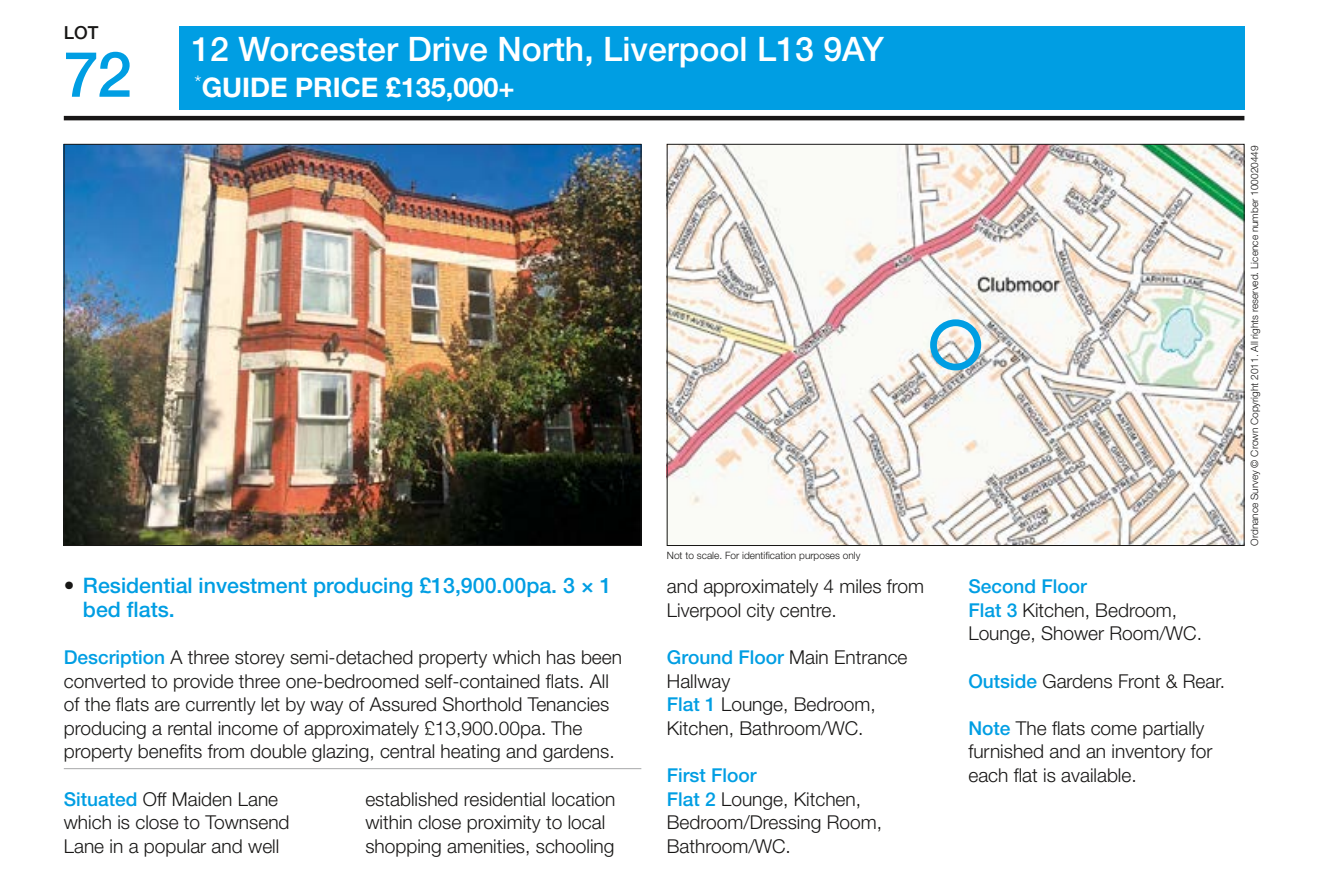
<style>
.page{position:relative;width:1340px;height:882px;background:#fff}
.page>*{position:absolute;margin:0;border:0;box-sizing:border-box;transform-origin:0 0}
.t1{font:500 63px "Helvetica Neue LT Std";color:#009ee3}
.t2{font:500 33.75px "Helvetica Neue LT Std";color:#fff}
.t3{font:700 27px "Helvetica Neue LT Std";color:#fff}
.t4{font:500 21.38px/23.6px "Helvetica Neue LT Std";color:#009ee3}
.t5{font:300 19.12px/23.6px "Helvetica Neue LT Std";color:#181716}
.t6{font:500 18px "Helvetica Neue LT Std";color:#181716}
.t7{font:300 10.12px "Helvetica Neue LT Std";color:#181716}
.s1{color:#181716}
.s2{font-weight:500;color:#009ee3}
</style>
<div class="page">
<div style="left:179px;top:27px;width:1065px;height:83px;background:#009ee3"></div>
<hr style="left:64px;top:116px;width:1180px;height:4px;background:#181716">
<img style="left:66px;top:146px;width:573px;height:398px">
<img style="left:668px;top:146px;width:574px;height:398px">
<div style="left:930px;top:319px;width:51px;height:51px;border:7px solid #009ee3;border-radius:50%"></div>
<hr style="left:64px;top:768px;width:577px;height:1px;background:#b1b2b3">
<p class="t6" style="left:64px;top:22px;width:36px">LOT</p>
<h1 class="t1" style="left:64px;top:37px;width:70px">72</h1>
<h2 class="t2" style="left:191px;top:29px;width:694px">12 Worcester Drive North, Liverpool L13 9AY</h2>
<h3 class="t3" style="left:195px;top:70px;width:321px"><sup>*</sup>GUIDE PRICE £135,000+</h3>
<p class="t7" style="left:666px;top:549px;width:195px">Not to scale. For identification purposes only</p>
<p class="t4" style="left:83px;top:573px;width:530px;text-indent:-19px"><span class="s1">•</span> Residential investment producing £13,900.00pa. 3 × 1 bed flats.</p>
<p class="t5" style="left:64px;top:645px;width:559px"><span class="s2">Description</span> A three storey semi-detached property which has been converted to provide three one-bedroomed self-contained flats. All of the flats are currently let by way of Assured Shorthold Tenancies producing a rental income of approximately £13,900.00pa. The property benefits from double glazing, central heating and gardens.</p>
<p class="t5" style="left:64px;top:786px;width:227px"><span class="s2">Situated</span> Off Maiden Lane which is close to Townsend<br>Lane in a popular and well</p>
<p class="t5" style="left:365px;top:786px;width:252px">established residential location within close proximity to local shopping amenities, schooling</p>
<p class="t5" style="left:666px;top:574px;width:259px">and approximately 4 miles from<br>Liverpool city centre.</p>
<p class="t5" style="left:666px;top:645px;width:242px"><span class="s2">Ground Floor</span> Main Entrance<br>Hallway<br><span class="s2">Flat 1</span> Lounge, Bedroom,<br>Kitchen, Bathroom/WC.</p>
<p class="t5" style="left:666px;top:763px;width:217px"><span class="s2">First Floor<br>Flat 2</span> Lounge, Kitchen,<br>Bedroom/Dressing Room,<br>Bathroom/WC.</p>
<p class="t5" style="left:968px;top:574px;width:235px"><span class="s2">Second Floor<br>Flat 3</span> Kitchen, Bedroom,<br>Lounge, Shower Room/WC.</p>
<p class="t5" style="left:968px;top:668px;width:258px"><span class="s2">Outside</span> Gardens Front &amp; Rear.</p>
<p class="t5" style="left:968px;top:716px;width:246px"><span class="s2">Note</span> The flats come partially furnished and an inventory for each flat is available.</p>
<p class="t7" style="left:1248px;top:546px;width:402px;rotate:-90deg">Ordnance Survey © Crown Copyright 2011. All rights reserved. Licence number 100020449</p>
</div>
